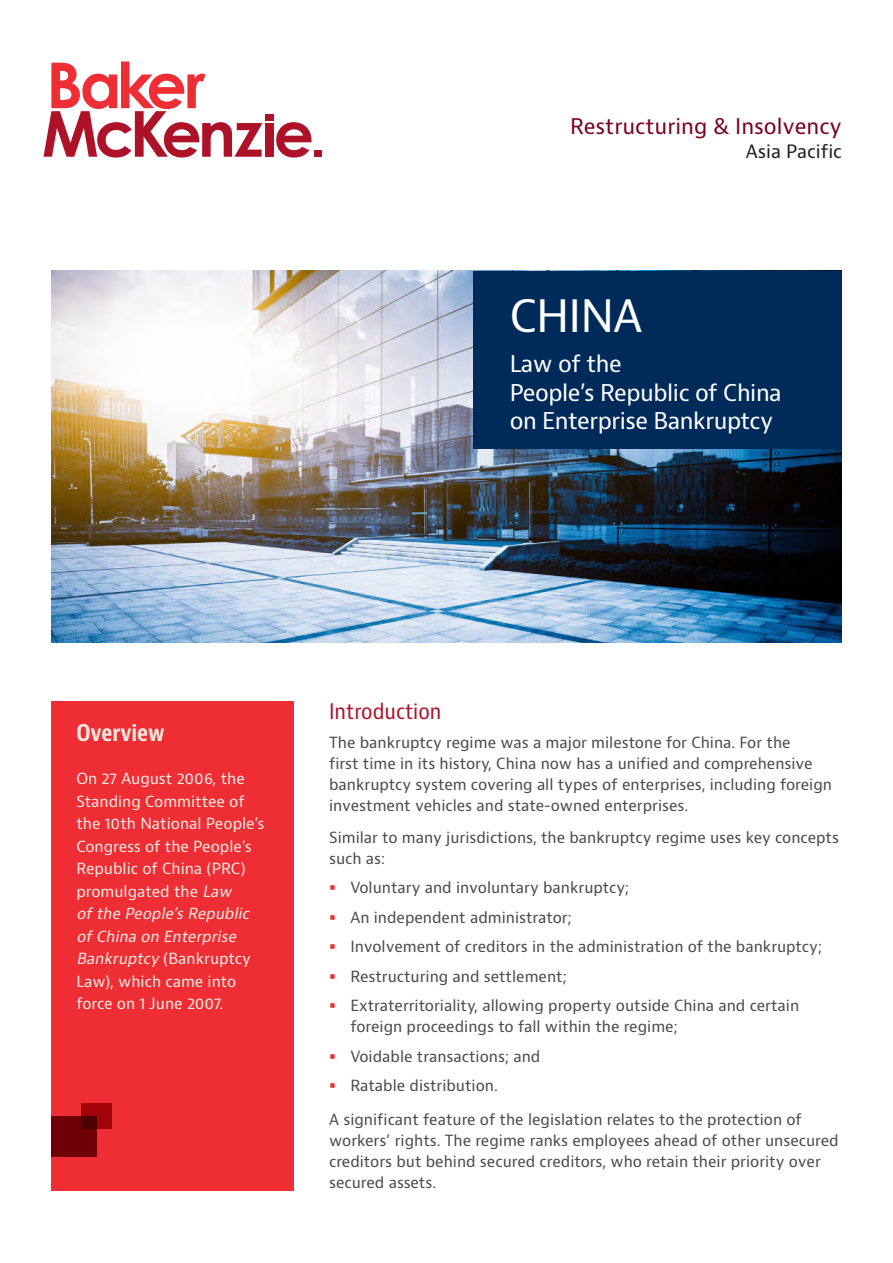
<style>
.page{position:relative;width:893px;height:1263px;background:#fff}
.page>*{position:absolute;margin:0;border:0;box-sizing:border-box;transform-origin:0 0}
.Title_heading{font:43.5px "Baker Mc Kenzie Bernini";letter-spacing:-.02em;color:#fff}
.Subtitle_heading{font:22.5px/28.5px "Baker Mc Kenzie Bernini";letter-spacing:-.02em;color:#fff}
.Callout_heading{font:700 condensed 22.5px "Baker Mc Kenzie Bernini";color:#fde9e0}
.Identifier{font:21px "Baker Mc Kenzie Bernini";color:#790121}
.Heading_1{font:21px "Baker Mc Kenzie Bernini Nr Reg";color:#ae1229}
.Sub_identifier{font:18px "Baker Mc Kenzie Bernini";color:#231f20}
.Body_copy{font:15px/21px "Baker Mc Kenzie Bernini";color:#4b4c4d}
.Callout_copy{font:15px/22.5px "Baker Mc Kenzie Bernini";color:#fde9e0}
.s1{font-style:italic}
</style>
<div class="page">
<img style="left:51px;top:271px;width:791px;height:371px">
<svg style="left:44px;top:62px;width:219px;height:96px"></svg>
<svg style="left:276px;top:122px;width:36px;height:36px"></svg>
<div style="left:265px;top:123px;width:8px;height:34px;background:#ae1229"></div>
<div style="left:265px;top:114px;width:8px;height:6px;background:#ae1229"></div>
<div style="left:314px;top:150px;width:8px;height:7px;background:#ae1229"></div>
<div style="left:51px;top:702px;width:243px;height:489px;background:#ee2d34"></div>
<div style="left:473px;top:271px;width:369px;height:177px;background:#002a5a"></div>
<div style="left:51px;top:1116px;width:46px;height:41px;background:#700006"></div>
<svg style="left:82px;top:1103px;width:30px;height:26px"></svg>
<p class="Identifier" style="left:570px;top:112px;width:273px">Restructuring &amp; Insolvency</p>
<p class="Sub_identifier" style="left:746px;top:139px;width:98px">Asia Pacific</p>
<p class="Title_heading" style="left:510px;top:287px;width:134px">CHINA</p>
<p class="Subtitle_heading" style="left:510px;top:350px;width:274px">Law of the<br>People’s Republic of China on Enterprise Bankruptcy</p>
<p class="Callout_heading" style="left:76px;top:719px;width:90px">Overview</p>
<p class="Callout_copy" style="left:76px;top:768px;width:190px">On 27 August 2006, the<br>Standing Committee of the 10th National People’s<br>Congress of the People’s<br>Republic of China (PRC) promulgated the <span class="s1">Law ofthe People’s Republic ofChina on Enterprise<br>Bankruptcy</span> (Bankruptcy<br>Law), which came into force on 1 June 2007.</p>
<p class="Heading_1" style="left:329px;top:698px;width:114px">Introduction</p>
<p class="Body_copy" style="left:329px;top:732px;width:504px">The bankruptcy regime was a major milestone for China. For the<br>first time in its history, China now has a unified and comprehensive bankruptcy system covering all types of enterprises, including foreign investment vehicles and state-owned enterprises.</p>
<p class="Body_copy" style="left:329px;top:827px;width:511px">Similar to many jurisdictions, the bankruptcy regime uses key concepts such as:</p>
<p class="Body_copy" style="left:350px;top:877px;width:280px">Voluntary and involuntary bankruptcy;</p>
<p class="Body_copy" style="left:350px;top:907px;width:223px">An independent administrator;</p>
<p class="Body_copy" style="left:350px;top:936px;width:473px">Involvement of creditors in the administration of the bankruptcy;</p>
<p class="Body_copy" style="left:350px;top:966px;width:218px">Restructuring and settlement;</p>
<p class="Body_copy" style="left:350px;top:995px;width:450px">Extraterritoriality, allowing property outside China and certain foreign proceedings to fall within the regime;</p>
<p class="Body_copy" style="left:350px;top:1046px;width:191px">Voidable transactions; and</p>
<p class="Body_copy" style="left:350px;top:1076px;width:149px">Ratable distribution.</p>
<p class="Body_copy" style="left:329px;top:1109px;width:511px">A significant feature of the legislation relates to the protection of workers’ rights. The regime ranks employees ahead of other unsecured creditors but behind secured creditors, who retain their priority over secured assets.</p>
</div>
